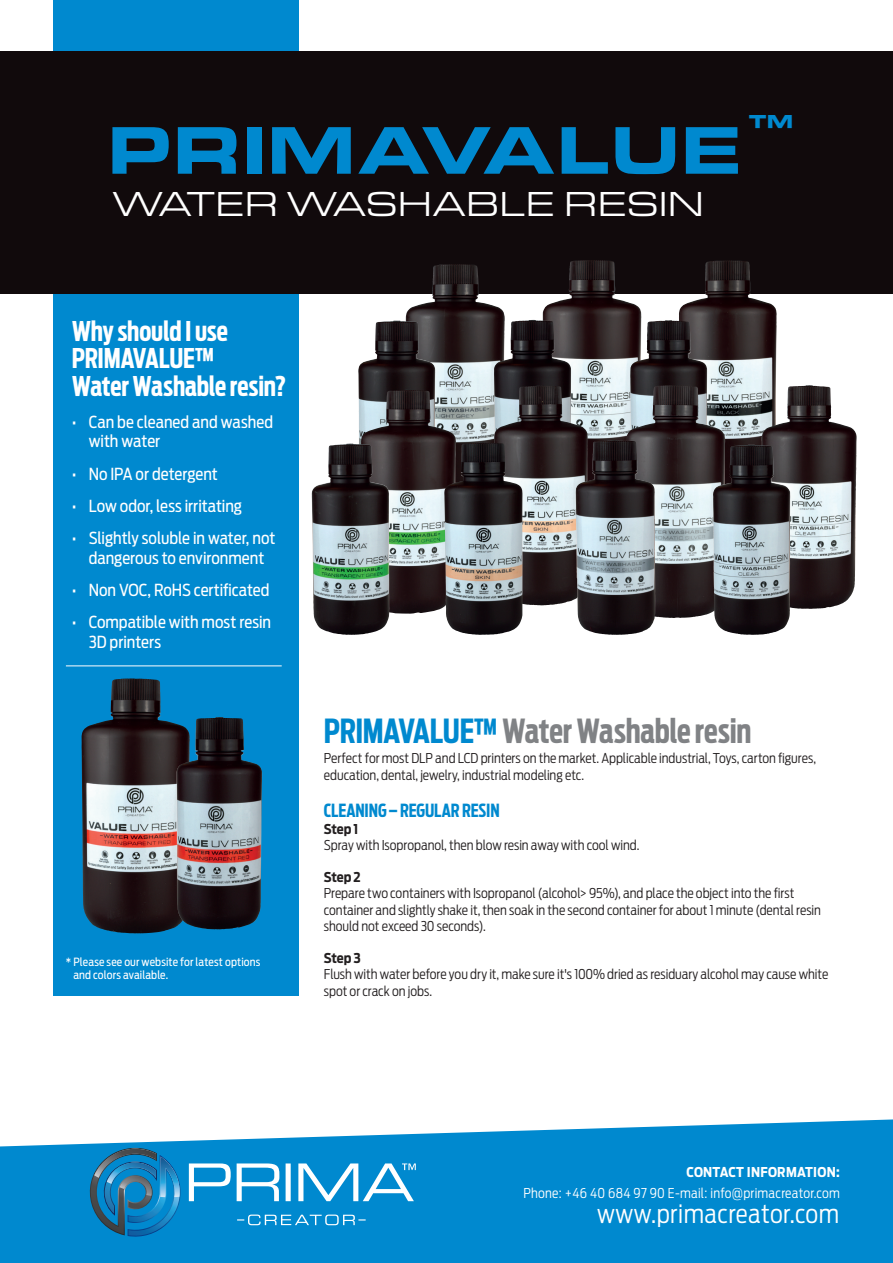
<style>
.page{position:relative;width:893px;height:1263px;background:#fff}
.page>*{position:absolute;margin:0;border:0;box-sizing:border-box;transform-origin:0 0}
.t1{font:900 69.75px "Eurostile Ext";letter-spacing:-.015em;color:#0089cf}
.t2{font:36px "Eurostile Ext";letter-spacing:-.01em;color:#fff}
.t3{font:900 34.5px "Eurostile Ext";color:#0089cf}
.t4{font:700 33px "Antenna Extra Cond";letter-spacing:-.01em;color:#808285}
.t5{font:700 27px/27px "Antenna Extra Cond";letter-spacing:-.01em;color:#fff}
.t6{font:300 25.5px "Antenna Cond";letter-spacing:.02em;color:#fff}
.t7{font:700 18px "Antenna Extra Cond";letter-spacing:-.005em;color:#0089cf}
.t8{font:16.5px/19.5px "Antenna Cond";color:#fff}
.t9{font:300 13.5px/16.2px "Antenna Cond";letter-spacing:-.005em;color:#231f20}
.t10{font:300 13.5px "Antenna Cond";letter-spacing:.02em;color:#fff}
.t11{font:700 13.5px "Antenna Cond";letter-spacing:.02em;color:#fff}
.t12{font:700 13.5px "Antenna Cond";letter-spacing:-.01em;color:#231f20}
.t13{font:11.25px/13.5px "Antenna Cond";letter-spacing:.015em;color:#fff}
.s1{color:#0089cf}
</style>
<div class="page">
<svg style="left:0;top:1119px;width:893px;height:144px;background:#1c96d4"></svg>
<div style="left:53px;top:0;width:245px;height:996px;background:#0089cf"></div>
<div style="left:0;top:51px;width:893px;height:242px;background:#110a0c"></div>
<svg style="left:189px;top:1163px;width:227px;height:38px"></svg>
<svg style="left:237px;top:1214px;width:129px;height:11px"></svg>
<img style="left:157px;top:1155px;width:26px;height:82px">
<img style="left:89px;top:1147px;width:68px;height:88px">
<img style="left:128px;top:1156px;width:53px;height:81px">
<img style="left:90px;top:1148px;width:66px;height:86px">
<img style="left:160px;top:1156px;width:21px;height:41px">
<img style="left:107px;top:1178px;width:49px;height:6px">
<img style="left:120px;top:1178px;width:33px;height:18px">
<img style="left:94px;top:1148px;width:62px;height:30px">
<hr style="left:66px;top:665px;width:216px;height:1px;background:#fff">
<img style="left:81px;top:678px;width:95px;height:255px">
<img style="left:176px;top:717px;width:86px;height:212px">
<img style="left:679px;top:260px;width:98px;height:233px">
<img style="left:543px;top:260px;width:97px;height:234px">
<img style="left:406px;top:264px;width:98px;height:178px">
<img style="left:358px;top:321px;width:43px;height:123px">
<img style="left:494px;top:320px;width:77px;height:65px">
<img style="left:630px;top:320px;width:78px;height:65px">
<img style="left:361px;top:389px;width:95px;height:225px">
<img style="left:311px;top:444px;width:79px;height:191px">
<img style="left:626px;top:385px;width:98px;height:233px">
<img style="left:762px;top:385px;width:77px;height:224px">
<img style="left:713px;top:445px;width:42px;height:190px">
<img style="left:494px;top:385px;width:93px;height:220px">
<img style="left:444px;top:442px;width:79px;height:193px">
<img style="left:576px;top:440px;width:40px;height:195px">
<h1 class="t1" style="left:106px;top:98px;width:637px">PRIMAVALUE</h1>
<h2 class="t2" style="left:113px;top:178px;width:593px">WATER WASHABLE RESIN</h2>
<h3 class="t3" style="left:748px;top:100px;width:48px">™</h3>
<h3 class="t5" style="left:72px;top:318px;width:216px">Why should I use<br>PRIMAVALUE™<br>Water Washable resin?</h3>
<p class="t8" style="left:89px;top:412px;width:186px;text-indent:-17px">• Can be cleaned and washed with water</p>
<p class="t8" style="left:72px;top:464px;width:148px">• No IPA or detergent</p>
<p class="t8" style="left:72px;top:496px;width:172px">• Low odor, less irritating</p>
<p class="t8" style="left:72px;top:528px;width:205px;text-align:center">• Slightly soluble in water, not dangerous to environment</p>
<p class="t8" style="left:72px;top:580px;width:199px">• Non VOC, RoHS certificated</p>
<p class="t8" style="left:89px;top:612px;width:184px;text-indent:-17px">• Compatible with most resin<br>3D printers</p>
<p class="t13" style="left:73px;top:955px;width:189px;text-indent:-7px">* Please see our website for latest options and colors available.</p>
<h3 class="t4" style="left:324px;top:711px;width:429px"><span class="s1">PRIMAVALUE™</span>Water Washable resin</h3>
<p class="t9" style="left:324px;top:750px;width:494px">Perfect for most DLP and LCD printers on the market. Applicable industrial, Toys, carton figures, education, dental, jewelry, industrial modeling etc.</p>
<h3 class="t7" style="left:324px;top:800px;width:177px">CLEANING – REGULAR RESIN</h3>
<p class="t12" style="left:324px;top:821px;width:36px">Step 1</p>
<p class="t9" style="left:324px;top:837px;width:317px">Spray with Isopropanol, then blow resin away with cool wind.</p>
<p class="t12" style="left:324px;top:869px;width:38px">Step 2</p>
<p class="t9" style="left:324px;top:885px;width:499px">Prepare two containers with Isopropanol (alcohol&gt; 95%), and place the object into the first container and slightly shake it, then soak in the second container for about 1 minute (dental resin should not exceed 30 seconds).</p>
<p class="t12" style="left:324px;top:950px;width:38px">Step 3</p>
<p class="t9" style="left:324px;top:966px;width:506px">Flush with water before you dry it, make sure it's 100% dried as residuary alcohol may cause white spot or crack on jobs.</p>
<p class="t11" style="left:686px;top:1164px;width:155px">CONTACT INFORMATION:</p>
<p class="t10" style="left:523px;top:1185px;width:318px">Phone: +46 40 684 97 90 E-mail: info@primacreator.com</p>
<h3 class="t6" style="left:597px;top:1199px;width:243px">www.primacreator.com</h3>
</div>
